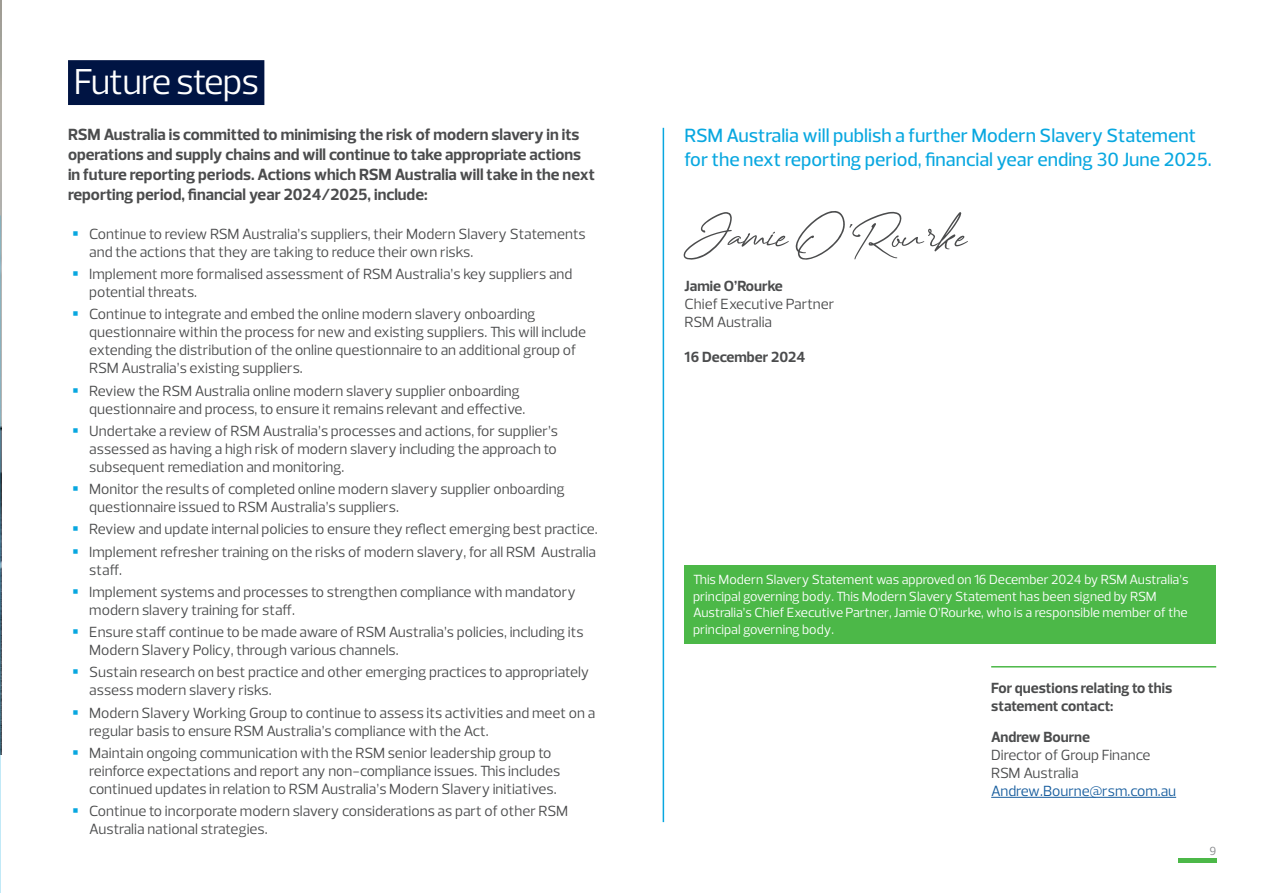
<style>
.page{position:relative;width:1263px;height:893px;background:#fff}
.page>*{position:absolute;margin:0;border:0;box-sizing:border-box;transform-origin:0 0}
.Body{font:58.65px "Creattion Demo";color:#4b4c4d}
.Blue_highlight_heading{font:36.75px "Prelo";letter-spacing:-.02em;color:#fff}
.Body-2{font:500 19.5px/23.4px "Prelo";color:#08a7e0}
.Body-3{font:700 16.5px/19.8px "Prelo";color:#4b4c4d}
.Body-4{font:15px/18px "Prelo";color:#4b4c4d}
.Body-5{font:700 15px/18px "Prelo";color:#4b4c4d}
.Body-6{font:15px "Prelo";color:#175d9e}
.Body-7{font:13.5px/16.5px "Prelo";color:#fff}
.t1{font:12px "Prelo";color:#848689}
</style>
<div class="page">
<img style="left:0;top:0;width:1px;height:754px">
<hr style="left:1178px;top:858px;width:38px;height:4px;background:#4cb848">
<div style="left:68px;top:60px;width:196px;height:45px;background:#001443"></div>
<div style="left:685px;top:565px;width:531px;height:79px;background:#4cb848"></div>
<hr style="left:991px;top:666px;width:225px;height:1px;background:#4cb848">
<hr style="left:991px;top:797px;width:185px;height:1px;background:#175d9e">
<hr style="left:663px;top:128px;width:1px;height:694px;background:#08a7e0">
<p class="Blue_highlight_heading" style="left:74px;top:59px;width:187px">Future steps</p>
<p class="Body-3" style="left:68px;top:125px;width:528px">RSM Australia is committed to minimising the risk of modern slavery in its operations and supply chains and will continue to take appropriate actions in future reporting periods. Actions which RSM Australia will take in the next reporting period, financial year 2024/2025, include:</p>
<p class="Body-4" style="left:89px;top:225px;width:498px">Continue to review RSM Australia’s suppliers, their Modern Slavery Statements and the actions that they are taking to reduce their own risks.</p>
<p class="Body-4" style="left:89px;top:265px;width:485px">Implement more formalised assessment of RSM Australia’s key suppliers and potential threats.</p>
<p class="Body-4" style="left:89px;top:305px;width:498px">Continue to integrate and embed the online modern slavery onboarding questionnaire within the process for new and existing suppliers. This will include extending the distribution of the online questionnaire to an additional group of RSM Australia’s existing suppliers.</p>
<p class="Body-4" style="left:89px;top:382px;width:438px">Review the RSM Australia online modern slavery supplier onboarding questionnaire and process, to ensure it remains relevant and effective.</p>
<p class="Body-4" style="left:89px;top:422px;width:470px;text-align:justify">Undertake a review of RSM Australia’s processes and actions, for supplier’s assessed as having a high risk of modern slavery including the approach to subsequent remediation and monitoring.</p>
<p class="Body-4" style="left:89px;top:480px;width:477px">Monitor the results of completed online modern slavery supplier onboarding questionnaire issued to RSM Australia’s suppliers.</p>
<p class="Body-4" style="left:89px;top:520px;width:510px">Review and update internal policies to ensure they reflect emerging best practice.</p>
<p class="Body-4" style="left:89px;top:543px;width:508px">Implement refresher training on the risks of modern slavery, for all RSM Australia staff.</p>
<p class="Body-4" style="left:89px;top:583px;width:488px">Implement systems and processes to strengthen compliance with mandatory modern slavery training for staff.</p>
<p class="Body-4" style="left:89px;top:623px;width:496px">Ensure staff continue to be made aware of RSM Australia’s policies, including its<br>Modern Slavery Policy, through various channels.</p>
<p class="Body-4" style="left:89px;top:663px;width:501px">Sustain research on best practice and other emerging practices to appropriately assess modern slavery risks.</p>
<p class="Body-4" style="left:89px;top:704px;width:507px">Modern Slavery Working Group to continue to assess its activities and meet on a regular basis to ensure RSM Australia’s compliance with the Act.</p>
<p class="Body-4" style="left:89px;top:744px;width:472px">Maintain ongoing communication with the RSM senior leadership group to reinforce expectations and report any non-compliance issues. This includes continued updates in relation to RSM Australia’s Modern Slavery initiatives.</p>
<p class="Body-4" style="left:89px;top:802px;width:480px">Continue to incorporate modern slavery considerations as part of other RSM<br>Australia national strategies.</p>
<p class="Body-2" style="left:685px;top:124px;width:528px">RSM Australia will publish a further Modern Slavery Statement for the next reporting period, financial year ending 30 June 2025.</p>
<p class="Body" style="left:683px;top:208px;width:285px">Jamie O'Rourke</p>
<p class="Body-5" style="left:685px;top:277px;width:100px">Jamie O’Rourke</p>
<p class="Body-4" style="left:685px;top:295px;width:151px">Chief Executive Partner</p>
<p class="Body-4" style="left:685px;top:313px;width:89px">RSM Australia</p>
<p class="Body-5" style="left:685px;top:348px;width:122px">16 December 2024</p>
<p class="Body-7" style="left:693px;top:571px;width:497px">This Modern Slavery Statement was approved on 16 December 2024 by RSM Australia’s principal governing body. This Modern Slavery Statement has been signed by RSM Australia’s Chief Executive Partner, Jamie O’Rourke, who is a responsible member of the principal governing body.</p>
<p class="Body-5" style="left:991px;top:679px;width:182px">For questions relating to this statement contact:</p>
<p class="Body-5" style="left:991px;top:728px;width:100px">Andrew Bourne</p>
<p class="Body-4" style="left:991px;top:746px;width:161px">Director of Group Finance</p>
<p class="Body-4" style="left:991px;top:764px;width:89px">RSM Australia</p>
<p class="Body-6" style="left:991px;top:781px;width:186px">Andrew.Bourne@rsm.com.au</p>
<p class="t1" style="left:1209px;top:844px;width:8px">9</p>
</div>
